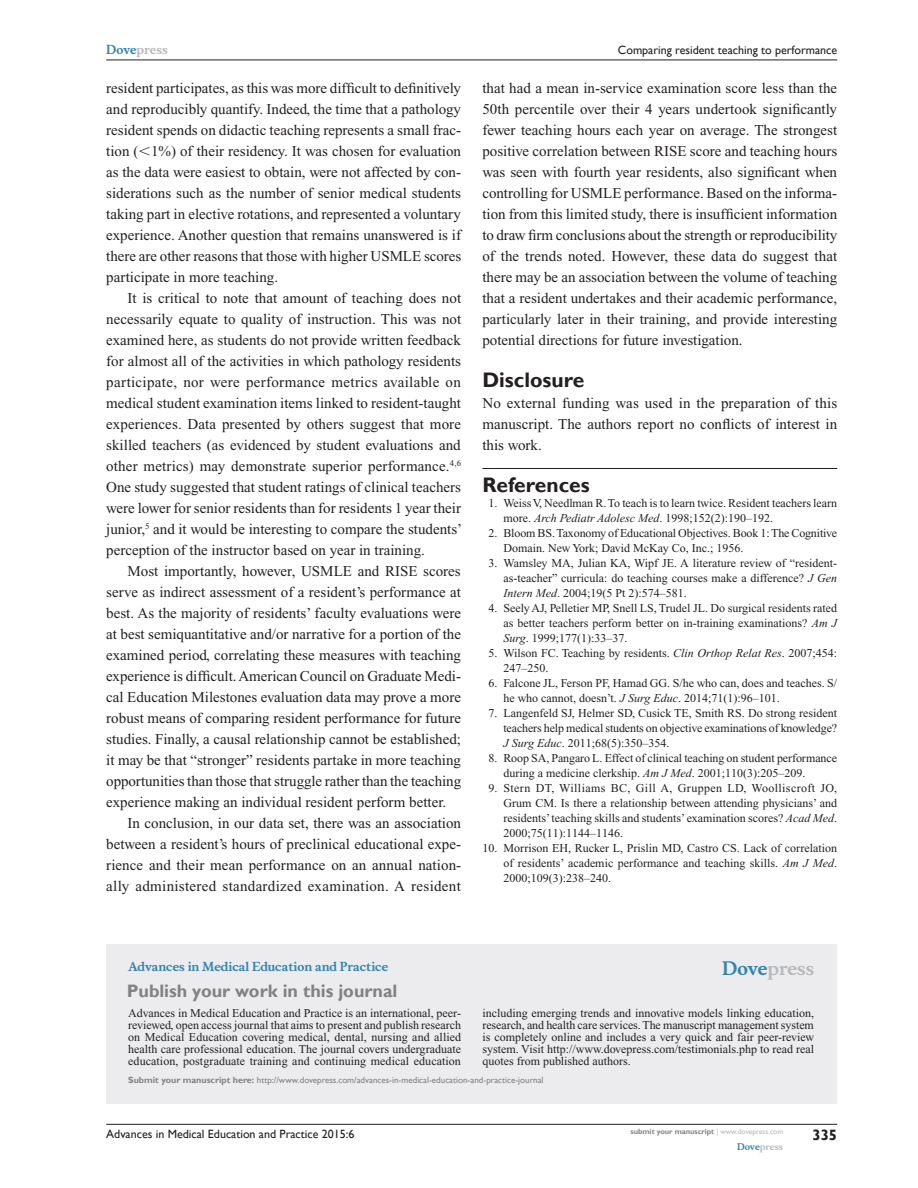
<style>
.page{position:relative;width:918px;height:1188px;background:#fff}
.page>*{position:absolute;margin:0;border:0;box-sizing:border-box;transform-origin:0 0}
.RefH{font:700 21px "Gill Sans";color:#231f20}
.PromBx-H1{font:700 18px "Gill Sans";color:#808285}
.PromBx-Brand{font:700 18px "Musee";color:#b8b9bc}
.Tx{font:15px/21px "Times New Roman";color:#231f20;text-align:justify}
.TxF{font:15px/21px "Times New Roman";letter-spacing:.005em;color:#231f20;text-align:justify}
.t1{font:700 15px "Gill Sans";color:#231f20}
.RefNL2{font:12px/15px "Times New Roman";color:#231f20}
.PromBx-Tx{font:12px/12px "Times New Roman";color:#231f20;text-align:justify}
.t2{font:12px "Gill Sans";color:#231f20}
.PromBx-JrnlName{font:700 12px "Musee";color:#3485ae}
.t3{font:700 12px "Musee";color:#b8b9bc}
.PromBx-SubmitMssWebA{font:9px "Gill Sans";color:#808285}
.t4{font:700 9px "Musee";color:#b8b9bc}
.t5{font:700 7.5px "Gill Sans";color:#808285}
.s1{color:#3485ae}
.s2{font-family:"Mathematical Pi One"}
.s3{font-style:italic}
.s4{font-weight:700}
.s5{font-weight:400;color:#b8b9bc}
</style>
<div class="page">
<div style="left:106px;top:944px;width:731px;height:159px;background:#ececee"></div>
<hr style="left:106px;top:1124px;width:731px;height:1px;background:#231f20">
<hr style="left:106px;top:60px;width:731px;height:1px;background:#231f20">
<hr style="left:482px;top:468px;width:355px;height:1px;background:#231f20">
<p class="t3" style="left:106px;top:43px;width:63px"><span class="s1">Dove</span>press</p>
<p class="Tx" style="left:106px;top:77px;width:357px">resident participates, as this was more difficult to definitively and reproducibly quantify. Indeed, the time that a pathology resident spends on didactic teaching represents a small frac&shy;tion (<span class="s2">,</span>1%) of their residency. It was chosen for evaluation as the data were easiest to obtain, were not affected by con&shy;siderations such as the number of senior medical students taking part in elective rotations, and represented a voluntary experience. Another question that remains unanswered is if there are other reasons that those with higher USMLE scores participate in more teaching.</p>
<p class="Tx" style="left:106px;top:287px;width:357px;text-indent:21px">It is critical to note that amount of teaching does not necessarily equate to quality of instruction. This was not examined here, as students do not provide written feedback for almost all of the activities in which pathology residents participate, nor were performance metrics available on medical student examination items linked to resident-taught experiences. Data presented by others suggest that more skilled teachers (as evidenced by student evaluations and other metrics) may demonstrate superior performance.<sup>4,6<br></sup>One study suggested that student ratings of clinical teachers were lower for senior residents than for residents 1 year their junior,<sup>5</sup> and it would be interesting to compare the students’ perception of the instructor based on year in training.</p>
<p class="Tx" style="left:106px;top:560px;width:356px;text-indent:21px">Most importantly, however, USMLE and RISE scores serve as indirect assessment of a resident’s performance at best. As the majority of residents’ faculty evaluations were at best semiquantitative and/or narrative for a portion of the examined period, correlating these measures with teaching experience is difficult. American Council on Graduate Medi&shy;cal Education Milestones evaluation data may prove a more robust means of comparing resident performance for future studies. Finally, a causal relationship cannot be established; it may be that “stronger” residents partake in more teaching opportunities than those that struggle rather than the teaching experience making an individual resident perform better.</p>
<p class="Tx" style="left:106px;top:812px;width:356px;text-indent:21px">In conclusion, in our data set, there was an association between a resident’s hours of preclinical educational expe&shy;rience and their mean performance on an annual nation&shy;ally administered standardized examination. A resident</p>
<p class="t2" style="left:618px;top:43px;width:221px">Comparing resident teaching to performance</p>
<p class="Tx" style="left:482px;top:77px;width:356px">that had a mean in-service examination score less than the 50th percentile over their 4 years undertook significantly fewer teaching hours each year on average. The strongest positive correlation between RISE score and teaching hours was seen with fourth year residents, also significant when controlling for USMLE performance. Based on the informa&shy;tion from this limited study, there is insufficient information to draw firm conclusions about the strength or reproducibility of the trends noted. However, these data do suggest that there may be an association between the volume of teaching that a resident undertakes and their academic performance, particularly later in their training, and provide interesting potential directions for future investigation.</p>
<h1 class="RefH" style="left:482px;top:367px;width:103px">Disclosure</h1>
<p class="TxF" style="left:482px;top:392px;width:357px">No external funding was used in the preparation of this manuscript. The authors report no conflicts of interest in this work.</p>
<p class="RefH" style="left:482px;top:472px;width:109px">References</p>
<p class="RefNL2" style="left:503px;top:495px;width:335px;text-indent:-15px">1. Weiss V, Needlman R. To teach is to learn twice. Resident teachers learn more. <span class="s3">Arch Pediatr Adolesc Med</span>. 1998;152(2):190–192.</p>
<p class="RefNL2" style="left:503px;top:525px;width:335px;text-indent:-15px">2. Bloom BS. Taxonomy of Educational Objectives. Book 1: The Cognitive<br>Domain. New York; David McKay Co, Inc.; 1956.</p>
<p class="RefNL2" style="left:503px;top:555px;width:335px;text-align:justify;text-indent:-15px">3. Wamsley MA, Julian KA, Wipf JE. A literature review of “resident&shy;as-teacher” curricula: do teaching courses make a difference? <span class="s3">J Gen Intern Med</span>. 2004;19(5 Pt 2):574–581.</p>
<p class="RefNL2" style="left:503px;top:600px;width:335px;text-align:justify;text-indent:-15px">4. Seely AJ, Pelletier MP, Snell LS, Trudel JL. Do surgical residents rated as better teachers perform better on in-training examinations? <span class="s3">Am J Surg</span>. 1999;177(1):33–37.</p>
<p class="RefNL2" style="left:503px;top:645px;width:335px;text-indent:-15px">5. Wilson FC. Teaching by residents. <span class="s3">Clin Orthop Relat Res</span>. 2007;454:<br>247–250.</p>
<p class="RefNL2" style="left:503px;top:675px;width:335px;text-indent:-15px">6. Falcone JL, Ferson PF, Hamad GG. S/he who can, does and teaches. S/ he who cannot, doesn’t. <span class="s3">J Surg Educ</span>. 2014;71(1):96–101.</p>
<p class="RefNL2" style="left:503px;top:705px;width:335px;text-align:justify;text-indent:-15px">7. Langenfeld SJ, Helmer SD, Cusick TE, Smith RS. Do strong resident teachers help medical students on objective examinations of knowledge?<br><span class="s3">J Surg Educ</span>. 2011;68(5):350–354.</p>
<p class="RefNL2" style="left:503px;top:750px;width:335px;text-indent:-15px">8. Roop SA, Pangaro L. Effect of clinical teaching on student performance during a medicine clerkship. <span class="s3">Am J Med</span>. 2001;110(3):205–209.</p>
<p class="RefNL2" style="left:503px;top:780px;width:335px;text-align:justify;text-indent:-15px">9. Stern DT, Williams BC, Gill A, Gruppen LD, Woolliscroft JO, Grum CM. Is there a relationship between attending physicians’ and residents’ teaching skills and students’ examination scores? <span class="s3">Acad Med</span>.<br>2000;75(11):1144–1146.</p>
<p class="RefNL2" style="left:503px;top:840px;width:335px;text-align:justify;text-indent:-21px">10. Morrison EH, Rucker L, Prislin MD, Castro CS. Lack of correlation of residents’ academic performance and teaching skills. <span class="s3">Am J Med</span>.<br>2000;109(3):238–240.</p>
<p class="PromBx-JrnlName" style="left:128px;top:959px;width:262px">Advances in Medical Education and Practice</p>
<p class="PromBx-H1" style="left:127px;top:980px;width:272px">Publish your work in this journal</p>
<p class="PromBx-Brand" style="left:722px;top:958px;width:94px"><span class="s1">Dove</span>press</p>
<p class="PromBx-Tx" style="left:128px;top:1007px;width:334px">Advances in Medical Education and Practice is an international, peer&shy;reviewed, open access journal that aims to present and publish research on Medical Education covering medical, dental, nursing and allied health care professional education. The journal covers undergraduate education, postgraduate training and continuing medical education</p>
<p class="PromBx-Tx" style="left:482px;top:1007px;width:333px">including emerging trends and innovative models linking education, research, and health care services. The manuscript management system is completely online and includes a very quick and fair peer-review system. Visit http://www.dovepress.com/testimonials.php to read real quotes from published authors.</p>
<p class="PromBx-SubmitMssWebA" style="left:128px;top:1075px;width:417px"><span class="s4">Submit your manuscript here:</span> http://www.dovepress.com/advances-in-medical-education-and-practice-journal</p>
<p class="t2" style="left:106px;top:1127px;width:250px">Advances in Medical Education and Practice 2015:6</p>
<p class="t5" style="left:631px;top:1127px;width:154px">submit your manuscript <span class="s5">| www.dovepress.com</span></p>
<p class="t4" style="left:737px;top:1141px;width:48px"><span class="s1">Dove</span>press</p>
<p class="t1" style="left:812px;top:1126px;width:26px">335</p>
</div>
